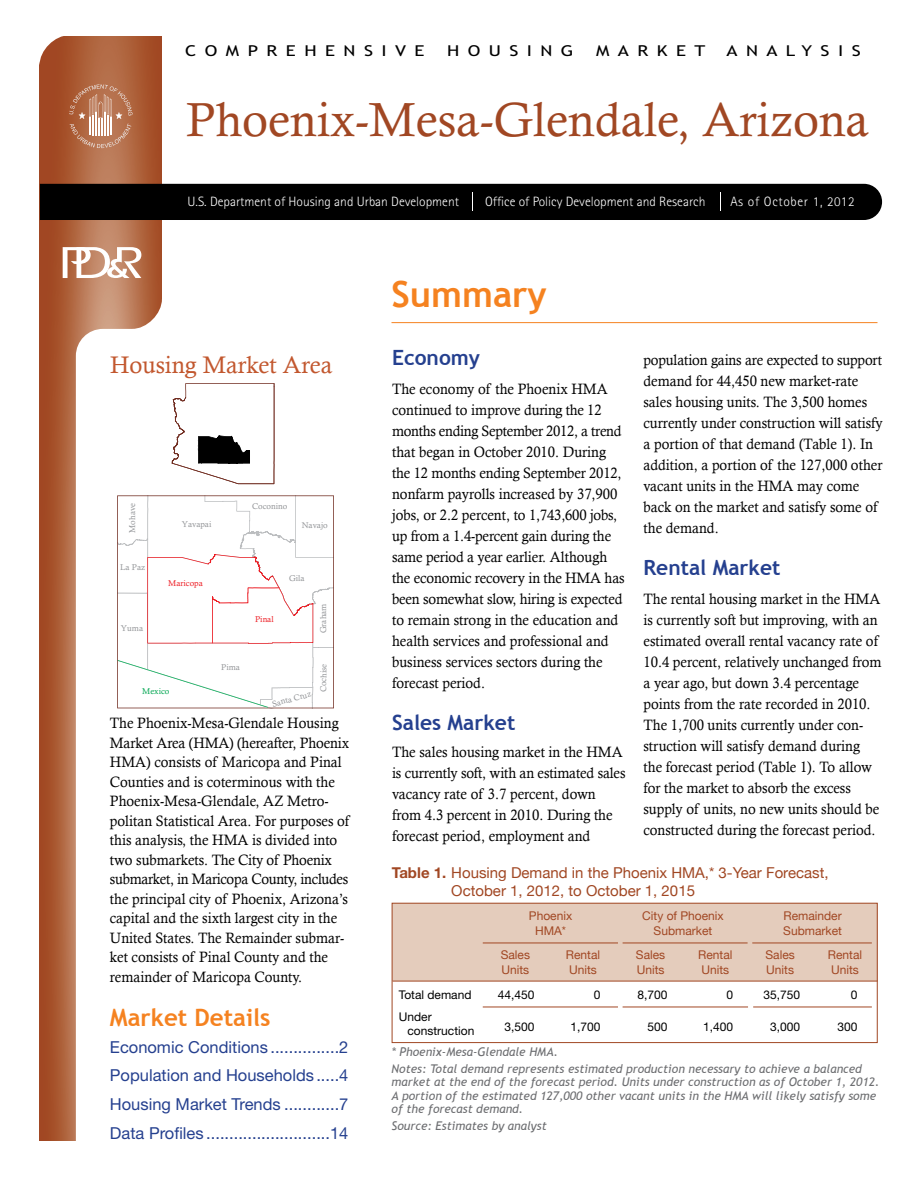
<style>
.page{position:relative;width:918px;height:1188px;background:#fff}
.page>*{position:absolute;margin:0;border:0;box-sizing:border-box;transform-origin:0 0}
.t1{font:48px "Calisto";color:#a14723}
.level1{font:700 36px "Trebuchet MS";color:#f58220}
.t2{font:24px "Calisto";color:#c2572e}
.t3{font:700 24px "Trebuchet MS";color:#f58220}
.Level2{font:700 21px "Trebuchet MS";color:#25408f}
.level2{font:700 21px "Trebuchet MS";color:#25408f}
.t4{font:16.5px "Helvetica Neue";color:#25408f}
.t5{font:15px/21px "Calisto";color:#000;scale:.95 1}
.t6{font:15px/18px "Helvetica Neue";color:#a14723}
.t7{font:15px "Trebuchet MS";letter-spacing:.45em;color:#000;scale:1.25 1}
.t8{font:300 13.5px "Rotis Sans Serif";color:#fff}
.t9{font:300 13.5px "Rotis Sans Serif";letter-spacing:.05em;color:#fff}
.t10{font:italic 12px/13.5px "Trebuchet MS";color:#6d6e71}
.t11{font:12px/15px "Helvetica Neue";color:#a14723;text-align:center}
.t12{font:12px "Helvetica Neue";color:#000}
.t13{font:8.4px "Calisto";color:#939598}
.t14{font:8.4px "Calisto";color:#ed1d24}
.t15{font:8.4px "Calisto";color:#00a651}
.s1{font-weight:700}
</style>
<div class="page">
<svg style="left:40px;top:36px;width:121px;height:1105px;background:#ad603b"></svg>
<div style="left:76px;top:329px;width:145px;height:846px;background:#fff;border-radius:27px"></div>
<svg style="left:63px;top:247px;width:78px;height:31px"></svg>
<div style="left:40px;top:184px;width:842px;height:36px;background:#000"></div>
<svg style="left:39px;top:36px;width:31px;height:29px"></svg>
<svg style="left:132px;top:299px;width:30px;height:30px"></svg>
<svg style="left:69px;top:84px;width:64px;height:64px;background:#be8263"></svg>
<svg style="left:172px;top:383px;width:102px;height:101px"></svg>
<svg style="left:118px;top:496px;width:216px;height:212px"></svg>
<hr style="left:392px;top:322px;width:486px;height:1px;background:#f58220">
<div style="left:392px;top:903px;width:486px;height:78px;background:#e4ccbc"></div>
<hr style="left:483px;top:943px;width:135px;height:1px;background:#a14723">
<hr style="left:483px;top:1007px;width:135px;height:1px;background:#a14723">
<hr style="left:623px;top:943px;width:125px;height:1px;background:#a14723">
<hr style="left:623px;top:1007px;width:125px;height:1px;background:#a14723">
<hr style="left:752px;top:943px;width:120px;height:1px;background:#a14723">
<hr style="left:753px;top:1007px;width:119px;height:1px;background:#a14723">
<hr style="left:392px;top:981px;width:486px;height:1px;background:#a14723">
<div style="left:392px;top:903px;width:486px;height:140px;border:1px solid #a14723"></div>
<p class="t7" style="left:185px;top:41px;width:193px">COMPREHENSIVE</p>
<p class="t7" style="left:447px;top:41px;width:103px">HOUSING</p>
<p class="t7" style="left:596px;top:41px;width:89px">MARKET</p>
<p class="t7" style="left:727px;top:41px;width:109px">ANALYSIS</p>
<p class="t1" style="left:186px;top:92px;width:684px">Phoenix-Mesa-Glendale, Arizona</p>
<p class="t8" style="left:188px;top:194px;width:273px">U.S. Department of Housing and Urban Development</p>
<p class="t8" style="left:485px;top:194px;width:222px">Office of Policy Development and Research</p>
<p class="t9" style="left:730px;top:194px;width:126px">As of October 1, 2012</p>
<p class="t2" style="left:110px;top:351px;width:224px">Housing Market Area</p>
<p class="t13" style="left:128px;top:533px;width:31px;rotate:-90deg">Mohave</p>
<p class="t13" style="left:182px;top:520px;width:31px">Yavapai</p>
<p class="t13" style="left:252px;top:501px;width:37px">Coconino</p>
<p class="t13" style="left:302px;top:520px;width:28px">Navajo</p>
<p class="t13" style="left:120px;top:562px;width:27px">La Paz</p>
<p class="t13" style="left:121px;top:623px;width:24px">Yuma</p>
<p class="t14" style="left:168px;top:579px;width:36px">Maricopa</p>
<p class="t15" style="left:142px;top:686px;width:29px">Mexico</p>
<p class="t13" style="left:221px;top:663px;width:20px">Pima</p>
<p class="t14" style="left:255px;top:614px;width:20px">Pinal</p>
<p class="t13" style="left:289px;top:573px;width:17px">Gila</p>
<p class="t13" style="left:318px;top:633px;width:32px;rotate:-90deg">Graham</p>
<p class="t13" style="left:271px;top:699px;width:42px;rotate:-15deg">Santa Cruz</p>
<p class="t13" style="left:318px;top:692px;width:30px;rotate:-89deg">Cochise</p>
<p class="t5" style="left:110px;top:713px;width:253px;line-height:19.5px">The Phoenix-Mesa-Glendale Housing Market Area (HMA) (hereafter, Phoenix HMA) consists of Maricopa and Pinal Counties and is coterminous with the Phoenix-Mesa-Glendale, AZ Metro&shy;politan Statistical Area. For purposes of this analysis, the HMA is divided into two submarkets. The City of Phoenix submarket, in Maricopa County, includes the principal city of Phoenix, Arizona’s capital and the sixth largest city in the United States. The Remainder submar&shy;ket consists of Pinal County and the remainder of Maricopa County.</p>
<p class="t3" style="left:110px;top:1003px;width:162px">Market Details</p>
<p class="t4" style="left:110px;top:1037px;width:240px">Economic Conditions ...............2</p>
<p class="t4" style="left:110px;top:1066px;width:240px">Population and Households .....4</p>
<p class="t4" style="left:110px;top:1094px;width:240px">Housing Market Trends ............7</p>
<p class="t4" style="left:110px;top:1123px;width:240px">Data Profiles ...........................14</p>
<p class="level1" style="left:392px;top:272px;width:157px">Summary</p>
<p class="level2" style="left:392px;top:345px;width:90px">Economy</p>
<p class="t5" style="left:392px;top:378px;width:246px">The economy of the Phoenix HMA continued to improve during the 12 months ending September 2012, a trend that began in October 2010. During the 12 months ending September 2012, nonfarm payrolls increased by 37,900 jobs, or 2.2 percent, to 1,743,600 jobs, up from a 1.4-percent gain during the same period a year earlier. Although the economic recovery in the HMA has been somewhat slow, hiring is expected to remain strong in the education and health services and professional and business services sectors during the forecast period.</p>
<p class="Level2" style="left:392px;top:710px;width:125px">Sales Market</p>
<p class="t5" style="left:392px;top:741px;width:247px">The sales housing market in the HMA is currently soft, with an estimated sales vacancy rate of 3.7 percent, down from 4.3 percent in 2010. During the forecast period, employment and</p>
<p class="t5" style="left:644px;top:349px;width:253px">population gains are expected to support demand for 44,450 new market-rate sales housing units. The 3,500 homes currently under construction will satisfy a portion of that demand (Table 1). In addition, a portion of the 127,000 other vacant units in the HMA may come back on the market and satisfy some of the demand.</p>
<p class="Level2" style="left:644px;top:555px;width:139px">Rental Market</p>
<p class="t5" style="left:644px;top:588px;width:252px">The rental housing market in the HMA is currently soft but improving, with an estimated overall rental vacancy rate of 10.4 percent, relatively unchanged from a year ago, but down 3.4 percentage points from the rate recorded in 2010.<br>The 1,700 units currently under con&shy;struction will satisfy demand during the forecast period (Table 1). To allow for the market to absorb the excess supply of units, no new units should be constructed during the forecast period.</p>
<p class="t6" style="left:451px;top:864px;width:379px;text-indent:-59px"><span class="s1">Table 1.</span> Housing Demand in the Phoenix HMA,* 3-Year Forecast,<br>October 1, 2012, to October 1, 2015</p>
<p class="t11" style="left:529px;top:908px;width:45px">Phoenix</p>
<p class="t11" style="left:535px;top:923px;width:33px">HMA*</p>
<p class="t11" style="left:642px;top:908px;width:83px">City of Phoenix<br>Submarket</p>
<p class="t11" style="left:783px;top:908px;width:60px;text-align:left">Remainder<br>Submarket</p>
<p class="t11" style="left:501px;top:947px;width:31px">Sales</p>
<p class="t11" style="left:502px;top:962px;width:29px">Units</p>
<p class="t11" style="left:566px;top:947px;width:36px">Rental</p>
<p class="t11" style="left:569px;top:962px;width:29px">Units</p>
<p class="t11" style="left:636px;top:947px;width:31px">Sales</p>
<p class="t11" style="left:637px;top:962px;width:29px">Units</p>
<p class="t11" style="left:698px;top:947px;width:36px">Rental</p>
<p class="t11" style="left:702px;top:962px;width:29px">Units</p>
<p class="t11" style="left:766px;top:947px;width:31px">Sales</p>
<p class="t11" style="left:766px;top:962px;width:29px">Units</p>
<p class="t11" style="left:828px;top:947px;width:36px">Rental</p>
<p class="t11" style="left:831px;top:962px;width:29px">Units</p>
<p class="t12" style="left:399px;top:987px;width:74px">Total demand</p>
<p class="t12" style="left:498px;top:987px;width:38px">44,450</p>
<p class="t12" style="left:594px;top:987px;width:8px">0</p>
<p class="t12" style="left:637px;top:987px;width:32px">8,700</p>
<p class="t12" style="left:727px;top:987px;width:8px">0</p>
<p class="t12" style="left:764px;top:987px;width:38px">35,750</p>
<p class="t12" style="left:851px;top:987px;width:8px">0</p>
<p class="t12" style="left:399px;top:1010px;width:34px">Under</p>
<p class="t12" style="left:407px;top:1023px;width:68px">construction</p>
<p class="t12" style="left:505px;top:1020px;width:32px">3,500</p>
<p class="t12" style="left:570px;top:1020px;width:32px">1,700</p>
<p class="t12" style="left:647px;top:1020px;width:22px">500</p>
<p class="t12" style="left:703px;top:1020px;width:32px">1,400</p>
<p class="t12" style="left:770px;top:1020px;width:32px">3,000</p>
<p class="t12" style="left:838px;top:1020px;width:22px">300</p>
<p class="t10" style="left:392px;top:1045px;width:168px">* Phoenix-Mesa-Glendale HMA.</p>
<p class="t10" style="left:392px;top:1062px;width:489px">Notes: Total demand represents estimated production necessary to achieve a balanced market at the end of the forecast period. Units under construction as of October 1, 2012.<br>A portion of the estimated 127,000 other vacant units in the HMA will likely satisfy some of the forecast demand.</p>
<p class="t10" style="left:392px;top:1119px;width:157px">Source: Estimates by analyst</p>
</div>
